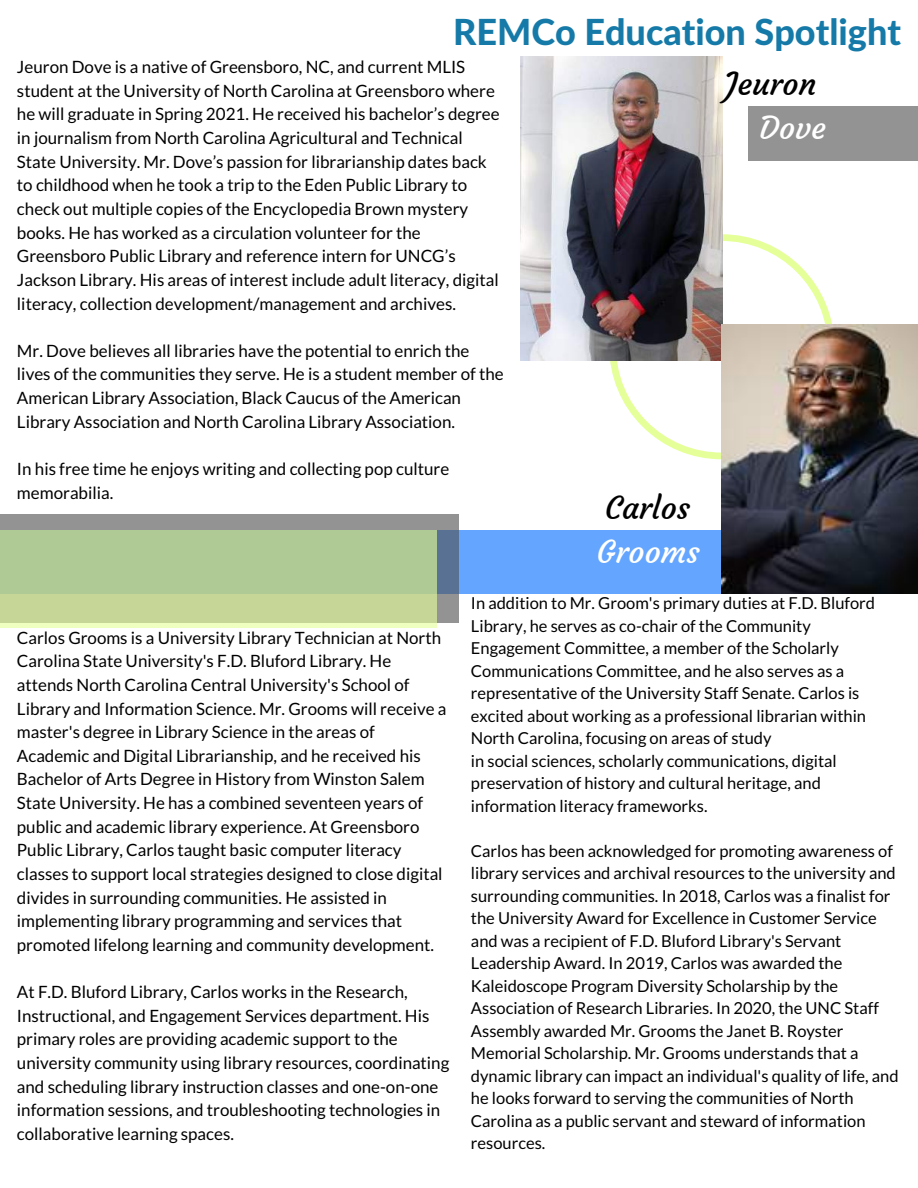
<style>
.page{position:relative;width:918px;height:1188px;background:#fff}
.page>*{position:absolute;margin:0;border:0;box-sizing:border-box;transform-origin:0 0}
.t1{font:800 36px "Lato Latin";color:#157aa8}
.t2{font:31.5px "Courgette";color:#000}
.t3{font:31.5px "Courgette";color:#fff}
.t4{font:16.95px/23.7px "Lato";color:#000}
.t5{font:16.5px/22.5px "Lato";color:#000}
</style>
<div class="page">
<div style="left:0;top:530px;width:918px;height:64px;background:#64a6ff"></div>
<svg style="left:0;top:514px;width:459px;height:109px;background:#8a8e93"></svg>
<svg style="left:0;top:530px;width:437px;height:98px;background:#b9d098"></svg>
<svg style="left:609px;top:234px;width:225px;height:225px"></svg>
<img style="left:521px;top:57px;width:201px;height:303px">
<img style="left:722px;top:325px;width:196px;height:269px">
<div style="left:749px;top:107px;width:169px;height:54px;background:#939393"></div>
<h1 class="t1" style="left:453px;top:16px;width:449px">REMCo Education Spotlight</h1>
<p class="t4" style="left:17px;top:55px;width:484px">Jeuron Dove is a native of Greensboro, NC, and current MLIS student at the University of North Carolina at Greensboro where he will graduate in Spring 2021. He received his bachelor’s degree in journalism from North Carolina Agricultural and Technical State University. Mr. Dove’s passion for librarianship dates back to childhood when he took a trip to the Eden Public Library to check out multiple copies of the Encyclopedia Brown mystery books. He has worked as a circulation volunteer for the Greensboro Public Library and reference intern for UNCG’s Jackson Library. His areas of interest include adult literacy, digital literacy, collection development/management and archives.</p>
<p class="t4" style="left:17px;top:338px;width:488px">Mr. Dove believes all libraries have the potential to enrich the lives of the communities they serve. He is a student member of the American Library Association, Black Caucus of the American Library Association and North Carolina Library Association.</p>
<p class="t4" style="left:17px;top:457px;width:434px">In his free time he enjoys writing and collecting pop culture memorabilia.</p>
<h2 class="t2" style="left:725px;top:64px;width:93px">Jeuron</h2>
<h2 class="t3" style="left:759px;top:108px;width:68px">Dove</h2>
<h2 class="t2" style="left:605px;top:488px;width:86px">Carlos</h2>
<h2 class="t3" style="left:597px;top:532px;width:105px">Grooms</h2>
<p class="t4" style="left:17px;top:625px;width:431px">Carlos Grooms is a University Library Technician at North Carolina State University's F.D. Bluford Library. He attends North Carolina Central University's School of Library and Information Science. Mr. Grooms will receive a master's degree in Library Science in the areas of Academic and Digital Librarianship, and he received his Bachelor of Arts Degree in History from Winston Salem State University. He has a combined seventeen years of public and academic library experience. At Greensboro Public Library, Carlos taught basic computer literacy classes to support local strategies designed to close digital divides in surrounding communities. He assisted in implementing library programming and services that promoted lifelong learning and community development.</p>
<p class="t4" style="left:17px;top:980px;width:434px">At F.D. Bluford Library, Carlos works in the Research, Instructional, and Engagement Services department. His primary roles are providing academic support to the university community using library resources, coordinating and scheduling library instruction classes and one-on-one information sessions, and troubleshooting technologies in collaborative learning spaces.</p>
<p class="t5" style="left:471px;top:592px;width:406px">In addition to Mr. Groom's primary duties at F.D. Bluford Library, he serves as co-chair of the Community Engagement Committee, a member of the Scholarly Communications Committee, and he also serves as a representative of the University Staff Senate. Carlos is excited about working as a professional librarian within North Carolina, focusing on areas of study<br>in social sciences, scholarly communications, digital preservation of history and cultural heritage, and information literacy frameworks.</p>
<p class="t5" style="left:471px;top:839px;width:429px">Carlos has been acknowledged for promoting awareness of library services and archival resources to the university and surrounding communities. In 2018, Carlos was a finalist for the University Award for Excellence in Customer Service and was a recipient of F.D. Bluford Library's Servant Leadership Award. In 2019, Carlos was awarded the Kaleidoscope Program Diversity Scholarship by the Association of Research Libraries. In 2020, the UNC Staff Assembly awarded Mr. Grooms the Janet B. Royster Memorial Scholarship. Mr. Grooms understands that a dynamic library can impact an individual's quality of life, and he looks forward to serving the communities of North Carolina as a public servant and steward of information resources.</p>
</div>
